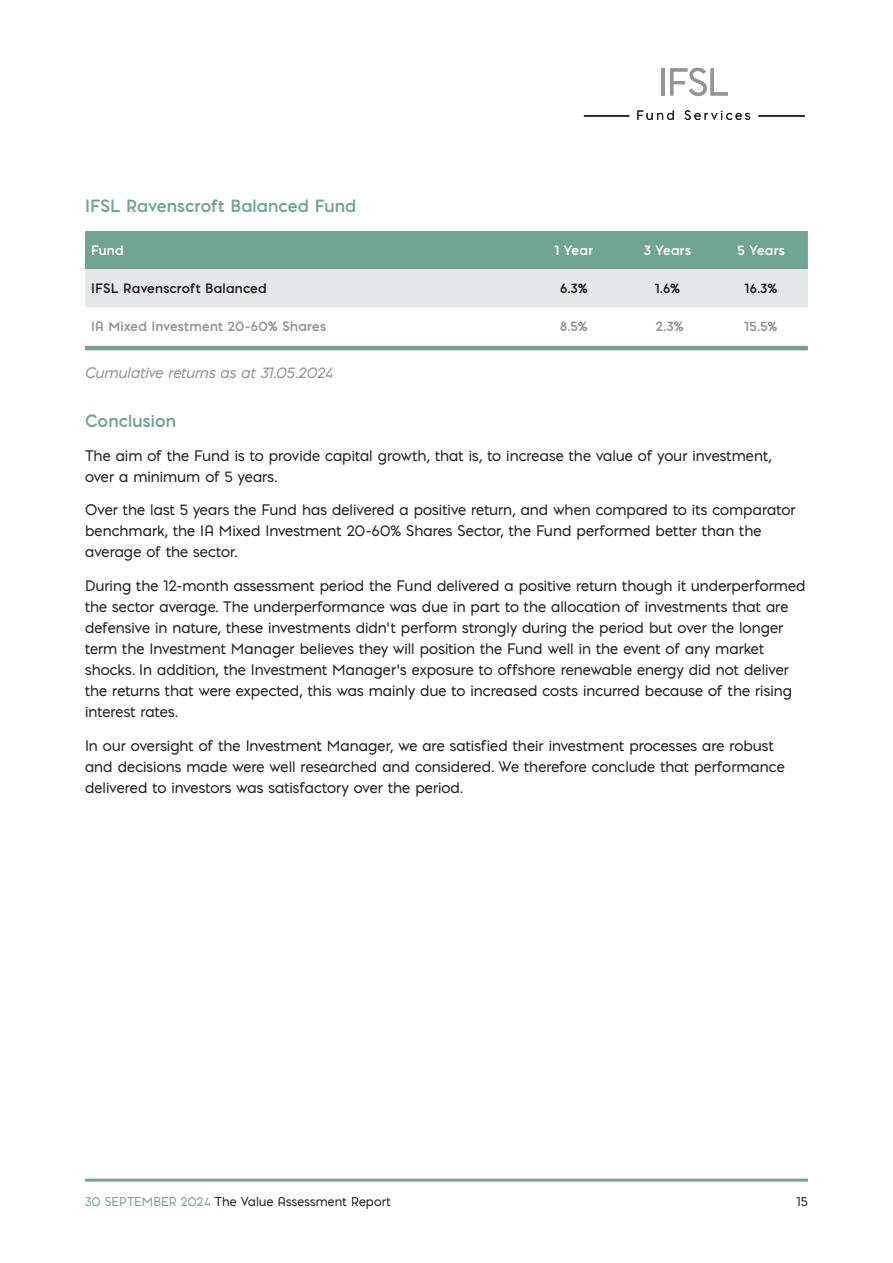
<style>
.page{position:relative;width:893px;height:1263px;background:#fff}
.page>*{position:absolute;margin:0;border:0;box-sizing:border-box;transform-origin:0 0}
.t1{font:700 16.5px "Pontiac";letter-spacing:.005em;color:#71a492}
.t2{font:14.25px/21px "Pontiac";letter-spacing:.005em;color:#231f20}
.t3{font:italic 14.25px "Pontiac";letter-spacing:.005em;color:#919295}
.t4{font:700 12.75px "Pontiac";letter-spacing:.02em;color:#919295}
.t5{font:700 12.75px "Pontiac";letter-spacing:.015em;color:#231f20}
.t6{font:700 12.75px "Pontiac";letter-spacing:.015em;color:#fff}
.t7{font:12px "Pontiac";letter-spacing:.01em;color:#231f20}
.s1{color:#71a492}
</style>
<div class="page">
<hr style="left:85px;top:1178px;width:723px;height:3px;background:#71a492">
<svg style="left:85px;top:231px;width:723px;height:119px;fill:#71a492"></svg>
<div style="left:85px;top:269px;width:723px;height:39px;background:#e6e7e9"></div>
<hr style="left:662px;top:68px;width:3px;height:28px;background:#939598">
<svg style="left:670px;top:68px;width:58px;height:28px"></svg>
<svg style="left:637px;top:110px;width:37px;height:10px"></svg>
<svg style="left:685px;top:110px;width:65px;height:10px"></svg>
<hr style="left:584px;top:115px;width:45px;height:2px;background:#231f20">
<hr style="left:759px;top:115px;width:45px;height:2px;background:#231f20">
<p class="t1" style="left:85px;top:194px;width:273px">IFSL Ravenscroft Balanced Fund</p>
<p class="t6" style="left:91px;top:241px;width:34px">Fund</p>
<p class="t6" style="left:555px;top:241px;width:40px">1 Year</p>
<p class="t6" style="left:644px;top:241px;width:49px">3 Years</p>
<p class="t6" style="left:737px;top:241px;width:49px">5 Years</p>
<p class="t5" style="left:91px;top:279px;width:177px">IFSL Ravenscroft Balanced</p>
<p class="t5" style="left:560px;top:279px;width:29px">6.3%</p>
<p class="t5" style="left:655px;top:279px;width:26px">1.6%</p>
<p class="t5" style="left:745px;top:279px;width:34px">16.3%</p>
<p class="t4" style="left:91px;top:317px;width:237px">IA Mixed Investment 20-60% Shares</p>
<p class="t4" style="left:560px;top:317px;width:29px">8.5%</p>
<p class="t4" style="left:656px;top:317px;width:30px">2.3%</p>
<p class="t4" style="left:745px;top:317px;width:35px">15.5%</p>
<p class="t3" style="left:85px;top:362px;width:249px">Cumulative returns as at 31.05.2024</p>
<p class="t1" style="left:85px;top:409px;width:93px">Conclusion</p>
<p class="t2" style="left:85px;top:444px;width:688px">The aim of the Fund is to provide capital growth, that is, to increase the value of your investment, over a minimum of 5 years.</p>
<p class="t2" style="left:85px;top:499px;width:712px">Over the last 5 years the Fund has delivered a positive return, and when compared to its comparator benchmark, the IA Mixed Investment 20-60% Shares Sector, the Fund performed better than the average of the sector.</p>
<p class="t2" style="left:85px;top:575px;width:722px">During the 12-month assessment period the Fund delivered a positive return though it underperformed the sector average. The underperformance was due in part to the allocation of investments that are defensive in nature, these investments didn’t perform strongly during the period but over the longer term the Investment Manager believes they will position the Fund well in the event of any market shocks. In addition, the Investment Manager’s exposure to offshore renewable energy did not deliver the returns that were expected, this was mainly due to increased costs incurred because of the rising interest rates.</p>
<p class="t2" style="left:85px;top:735px;width:701px">In our oversight of the Investment Manager, we are satisfied their investment processes are robust and decisions made were well researched and considered. We therefore conclude that performance delivered to investors was satisfactory over the period.</p>
<p class="t7" style="left:85px;top:1193px;width:307px"><span class="s1">30 SEPTEMBER 2024</span> The Value Assessment Report</p>
<p class="t7" style="left:797px;top:1193px;width:13px">15</p>
</div>
